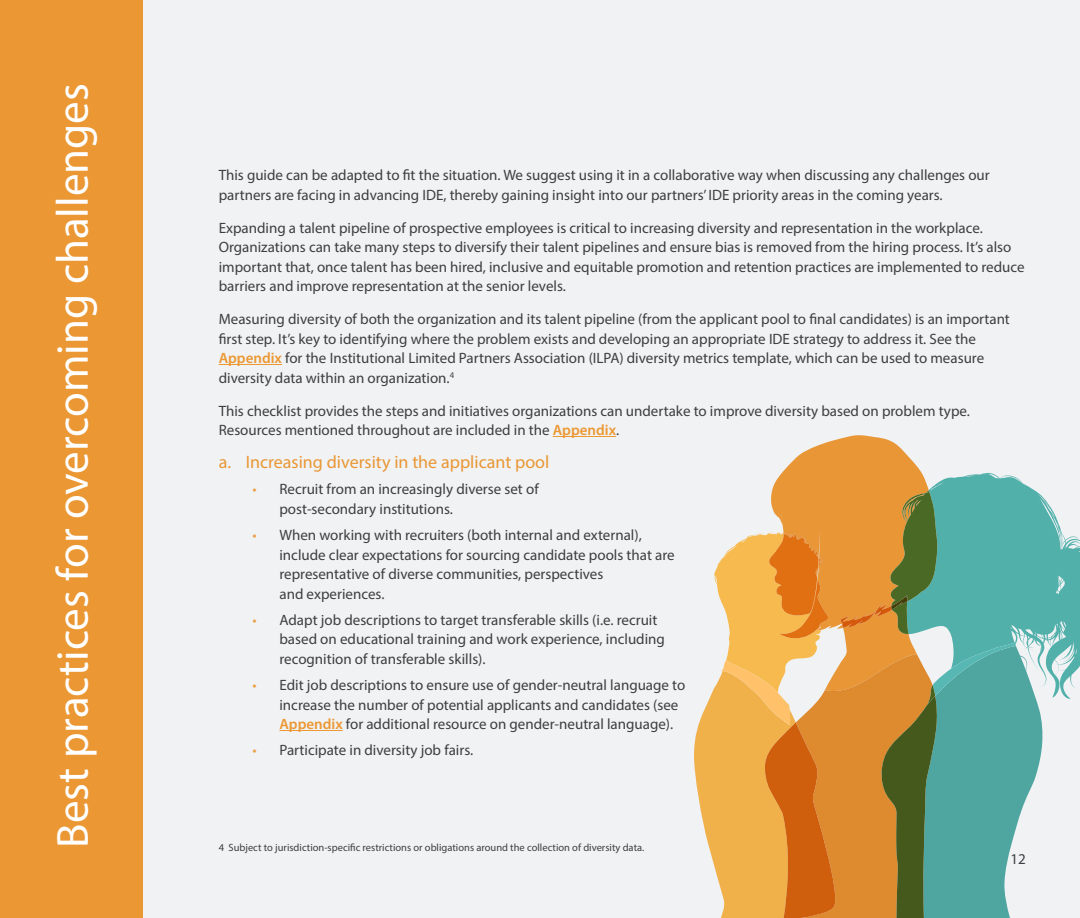
<style>
.page{position:relative;width:1080px;height:918px;background:#fff}
.page>*{position:absolute;margin:0;border:0;box-sizing:border-box;transform-origin:0 0}
.t1{font:45px "Myriad Pro";color:#fff}
.t2{font:18px "Myriad Pro";color:#ea9734}
.t3{font:15px/19.5px "Myriad Pro";color:#3e3e3f}
.t4{font:10.5px "Myriad Pro";color:#3e3e3f}
.s1{font-weight:600;color:#ec9833}
.s2{color:#eca048}
</style>
<div class="page">
<div style="left:143px;top:0;width:937px;height:918px;background:#f0f2f4"></div>
<div style="left:0;top:0;width:143px;height:918px;background:#ea9734"></div>
<hr style="left:219px;top:364px;width:63px;height:1px;background:#ec9833">
<hr style="left:553px;top:436px;width:63px;height:1px;background:#ec9833">
<hr style="left:279px;top:730px;width:64px;height:1px;background:#ec9833">
<svg style="left:694px;top:435px;width:386px;height:483px"></svg>
<p class="t1" style="left:45px;top:848px;width:766px;rotate:-90deg">Best practices for overcoming challenges</p>
<p class="t3" style="left:219px;top:165px;width:773px">This guide can be adapted to fit the situation. We suggest using it in a collaborative way when discussing any challenges our partners are facing in advancing IDE, thereby gaining insight into our partners’ IDE priority areas in the coming years.</p>
<p class="t3" style="left:219px;top:217px;width:807px">Expanding a talent pipeline of prospective employees is critical to increasing diversity and representation in the workplace.<br>Organizations can take many steps to diversify their talent pipelines and ensure bias is removed from the hiring process. It’s also important that, once talent has been hired, inclusive and equitable promotion and retention practices are implemented to reduce barriers and improve representation at the senior levels.</p>
<p class="t3" style="left:219px;top:309px;width:793px">Measuring diversity of both the organization and its talent pipeline (from the applicant pool to final candidates) is an important first step. It’s key to identifying where the problem exists and developing an appropriate IDE strategy to address it. See the <span class="s1">Appendix</span> for the Institutional Limited Partners Association (ILPA) diversity metrics template, which can be used to measure diversity data within an organization.<sup>4</sup></p>
<p class="t3" style="left:219px;top:400px;width:753px">This checklist provides the steps and initiatives organizations can undertake to improve diversity based on problem type.<br>Resources mentioned throughout are included in the <span class="s1">Appendix</span>.</p>
<p class="t2" style="left:219px;top:451px;width:332px">a. Increasing diversity in the applicant pool</p>
<p class="t3" style="left:279px;top:479px;width:261px;text-indent:-27px"><span class="s2">•</span> Recruit from an increasingly diverse set of post-secondary institutions.</p>
<p class="t3" style="left:279px;top:525px;width:397px;text-indent:-27px"><span class="s2">•</span> When working with recruiters (both internal and external), include clear expectations for sourcing candidate pools that are representative of diverse communities, perspectives<br>and experiences.</p>
<p class="t3" style="left:279px;top:610px;width:387px;text-indent:-27px"><span class="s2">•</span> Adapt job descriptions to target transferable skills (i.e. recruit based on educational training and work experience, including recognition of transferable skills).</p>
<p class="t3" style="left:279px;top:675px;width:407px;text-indent:-27px"><span class="s2">•</span> Edit job descriptions to ensure use of gender-neutral language to increase the number of potential applicants and candidates (see<br><span class="s1">Appendix</span> for additional resource on gender-neutral language).</p>
<p class="t3" style="left:252px;top:740px;width:222px"><span class="s2">•</span> Participate in diversity job fairs.</p>
<p class="t4" style="left:219px;top:841px;width:427px">4 Subject to jurisdiction-specific restrictions or obligations around the collection of diversity data.</p>
<p class="t3" style="left:1011px;top:849px;width:17px">12</p>
</div>
